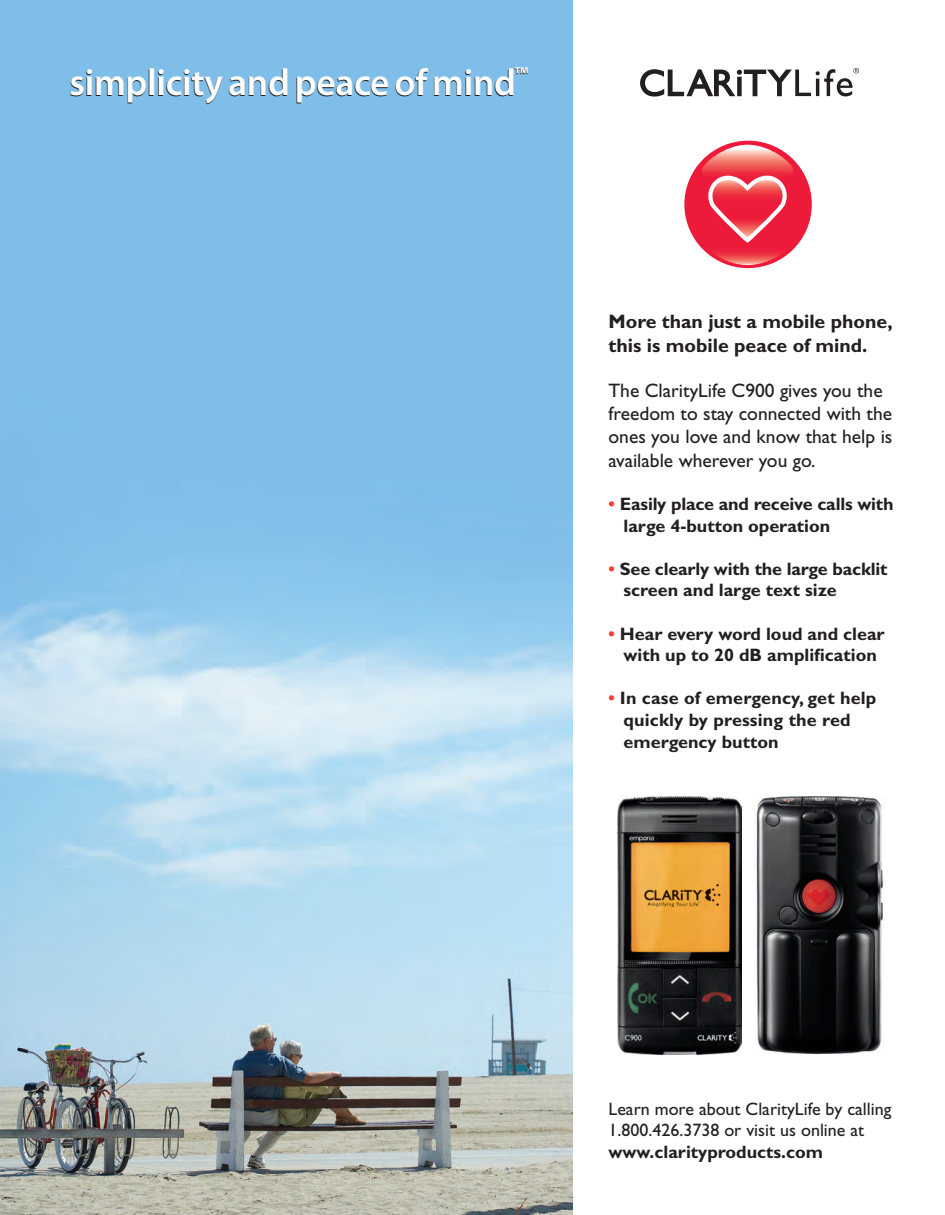
<style>
.page{position:relative;width:945px;height:1215px;background:#fff}
.page>*{position:absolute;margin:0;border:0;box-sizing:border-box;transform-origin:0 0}
.t1{font:600 37.5px "Myriad Pro";letter-spacing:-.01em;color:#231f20}
.t2{font:19.5px/23.4px "Gill Sans";color:#231f20}
.t3{font:700 19.5px/23.4px "Gill Sans";color:#231f20}
.t4{font:700 18px/21.6px "Gill Sans";color:#231f20}
.t5{font:18px/21.6px "Gill Sans";color:#231f20}
.s1{color:#ee3f34}
</style>
<div class="page">
<img style="left:0;top:0;width:573px;height:1215px">
<svg style="left:640px;top:68px;width:219px;height:29px"></svg>
<div style="left:684px;top:141px;width:128px;height:127px;background:#ed1a3a;border-radius:50%"></div>
<svg style="left:701px;top:145px;width:93px;height:120px"></svg>
<img style="left:617px;top:796px;width:125px;height:258px">
<img style="left:756px;top:796px;width:128px;height:257px">
<h1 class="t1" style="left:69px;top:59px;width:461px">simplicity and peace of mind<sup>™</sup></h1>
<p class="t3" style="left:609px;top:310px;width:286px">More than just a mobile phone, this is mobile peace of mind.</p>
<p class="t2" style="left:609px;top:378px;width:285px">The ClarityLife C900 gives you the freedom to stay connected with the ones you love and know that help is available wherever you go.</p>
<p class="t4" style="left:624px;top:493px;width:272px;text-indent:-15px"><span class="s1">•</span> Easily place and receive calls with large 4-button operation</p>
<p class="t4" style="left:624px;top:558px;width:265px;text-indent:-15px"><span class="s1">•</span> See clearly with the large backlit screen and large text size</p>
<p class="t4" style="left:609px;top:623px;width:278px;text-align:center"><span class="s1">•</span> Hear every word loud and clear with up to 20 dB amplification</p>
<p class="t4" style="left:624px;top:687px;width:254px;text-indent:-15px"><span class="s1">•</span> In case of emergency, get help quickly by pressing the red emergency button</p>
<p class="t5" style="left:609px;top:1098px;width:284px">Learn more about ClarityLife by calling<br>1.800.426.3738 or visit us online at</p>
<p class="t4" style="left:609px;top:1141px;width:216px">www.clarityproducts.com</p>
</div>
